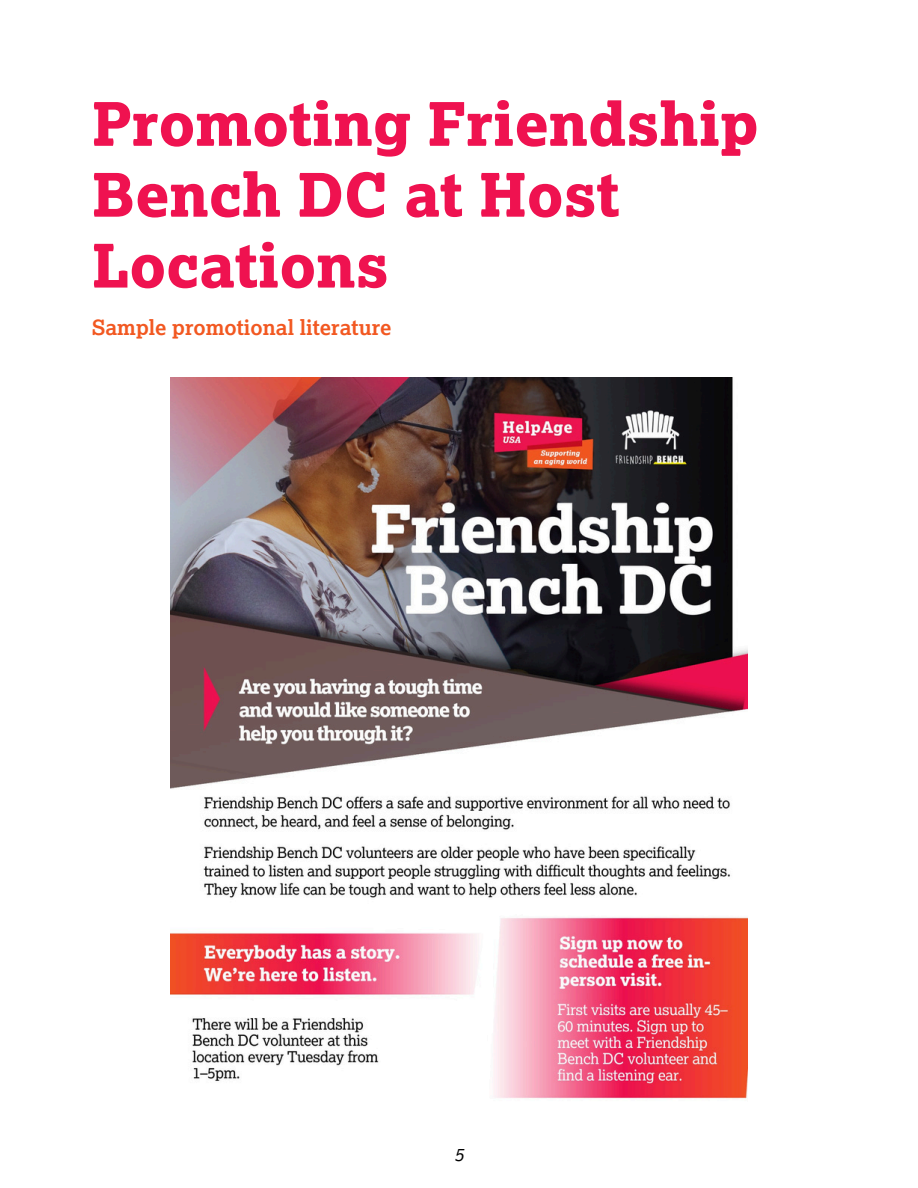
<style>
.page{position:relative;width:918px;height:1188px;background:#fff}
.page>*{position:absolute;margin:0;border:0;box-sizing:border-box;transform-origin:0 0}
.t1{font:60px/70.8px "Lexia X Bold";color:#ef1250}
.t2{font:700 21px "Lexia";color:#f25821}
.t3{font:italic 18px "Lexia";color:#000}
</style>
<div class="page">
<img style="left:171px;top:378px;width:577px;height:721px">
<p class="t1" style="left:92px;top:89px;width:668px">Promoting Friendship<br>Bench DC at Host<br>Locations</p>
<p class="t2" style="left:92px;top:315px;width:301px">Sample promotional literature</p>
<p class="t3" style="left:454px;top:1143px;width:11px">5</p>
</div>
